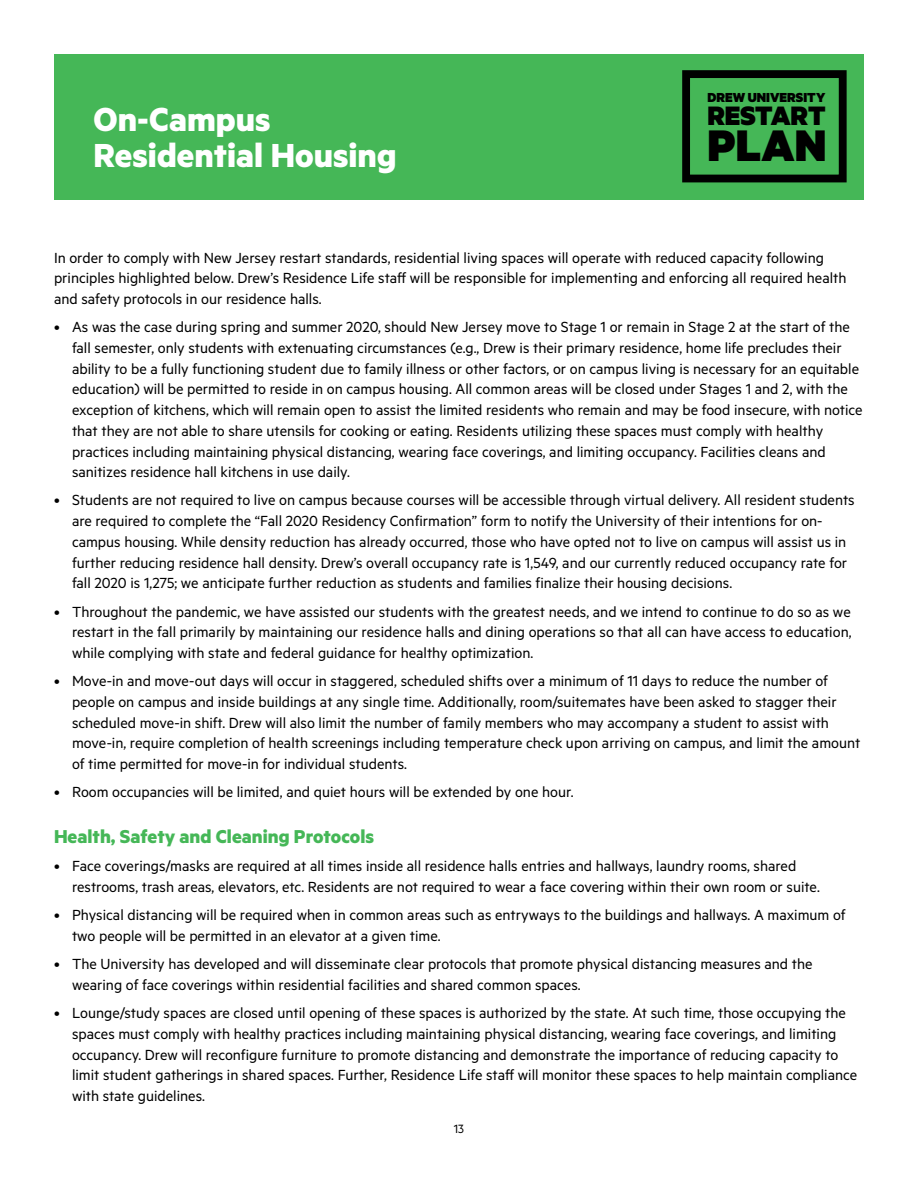
<style>
.page{position:relative;width:918px;height:1188px;background:#fff}
.page>*{position:absolute;margin:0;border:0;box-sizing:border-box;transform-origin:0 0}
.t1{font:900 49.8px "Metric";color:#000}
.t2{font:700 37.5px/36px "Metric";color:#fff}
.t3{font:900 30px "Metric";color:#000}
.t4{font:700 21px "Metric";color:#45b757}
.t5{font:16.5px/20.7px "Metric";color:#000}
.t6{font:900 14.7px "Metric";color:#000}
.t7{font:13.5px "Metric";color:#000}
</style>
<div class="page">
<div style="left:54px;top:54px;width:810px;height:146px;background:#45b757"></div>
<div style="left:682px;top:70px;width:165px;height:112px;border:8px solid #000"></div>
<h2 class="t2" style="left:94px;top:100px;width:305px">On-Campus<br>Residential Housing</h2>
<p class="t6" style="left:707px;top:88px;width:119px">DREW UNIVERSITY</p>
<h3 class="t3" style="left:707px;top:97px;width:120px">RESTART</h3>
<h1 class="t1" style="left:707px;top:114px;width:121px">PLAN</h1>
<p class="t5" style="left:54px;top:247px;width:794px">In order to comply with New Jersey restart standards, residential living spaces will operate with reduced capacity following principles highlighted below. Drew’s Residence Life staff will be responsible for implementing and enforcing all required health and safety protocols in our residence halls.</p>
<p class="t5" style="left:72px;top:316px;width:792px;text-indent:-18px">• As was the case during spring and summer 2020, should New Jersey move to Stage 1 or remain in Stage 2 at the start of the fall semester, only students with extenuating circumstances (e.g., Drew is their primary residence, home life precludes their ability to be a fully functioning student due to family illness or other factors, or on campus living is necessary for an equitable education) will be permitted to reside in on campus housing. All common areas will be closed under Stages 1 and 2, with the exception of kitchens, which will remain open to assist the limited residents who remain and may be food insecure, with notice that they are not able to share utensils for cooking or eating. Residents utilizing these spaces must comply with healthy practices including maintaining physical distancing, wearing face coverings, and limiting occupancy. Facilities cleans and sanitizes residence hall kitchens in use daily.</p>
<p class="t5" style="left:72px;top:489px;width:784px;text-indent:-18px">• Students are not required to live on campus because courses will be accessible through virtual delivery. All resident students are required to complete the “Fall 2020 Residency Confirmation” form to notify the University of their intentions for on&shy;campus housing. While density reduction has already occurred, those who have opted not to live on campus will assist us in further reducing residence hall density. Drew’s overall occupancy rate is 1,549, and our currently reduced occupancy rate for fall 2020 is 1,275; we anticipate further reduction as students and families finalize their housing decisions.</p>
<p class="t5" style="left:72px;top:600px;width:781px;text-align:justify;text-indent:-18px">• Throughout the pandemic, we have assisted our students with the greatest needs, and we intend to continue to do so as we restart in the fall primarily by maintaining our residence halls and dining operations so that all can have access to education, while complying with state and federal guidance for healthy optimization.</p>
<p class="t5" style="left:72px;top:670px;width:790px;text-indent:-18px">• Move-in and move-out days will occur in staggered, scheduled shifts over a minimum of 11 days to reduce the number of people on campus and inside buildings at any single time. Additionally, room/suitemates have been asked to stagger their scheduled move-in shift. Drew will also limit the number of family members who may accompany a student to assist with move-in, require completion of health screenings including temperature check upon arriving on campus, and limit the amount of time permitted for move-in for individual students.</p>
<p class="t5" style="left:54px;top:781px;width:521px">• Room occupancies will be limited, and quiet hours will be extended by one hour.</p>
<p class="t4" style="left:54px;top:824px;width:322px">Health, Safety and Cleaning Protocols</p>
<p class="t5" style="left:72px;top:855px;width:749px;text-indent:-18px">• Face coverings/masks are required at all times inside all residence halls entries and hallways, laundry rooms, shared restrooms, trash areas, elevators, etc. Residents are not required to wear a face covering within their own room or suite.</p>
<p class="t5" style="left:72px;top:904px;width:775px;text-indent:-18px">• Physical distancing will be required when in common areas such as entryways to the buildings and hallways. A maximum of two people will be permitted in an elevator at a given time.</p>
<p class="t5" style="left:72px;top:953px;width:742px;text-indent:-18px">• The University has developed and will disseminate clear protocols that promote physical distancing measures and the wearing of face coverings within residential facilities and shared common spaces.</p>
<p class="t5" style="left:72px;top:1002px;width:787px;text-indent:-18px">• Lounge/study spaces are closed until opening of these spaces is authorized by the state. At such time, those occupying the spaces must comply with healthy practices including maintaining physical distancing, wearing face coverings, and limiting occupancy. Drew will reconfigure furniture to promote distancing and demonstrate the importance of reducing capacity to limit student gatherings in shared spaces. Further, Residence Life staff will monitor these spaces to help maintain compliance with state guidelines.</p>
<p class="t7" style="left:454px;top:1121px;width:12px">13</p>
</div>
